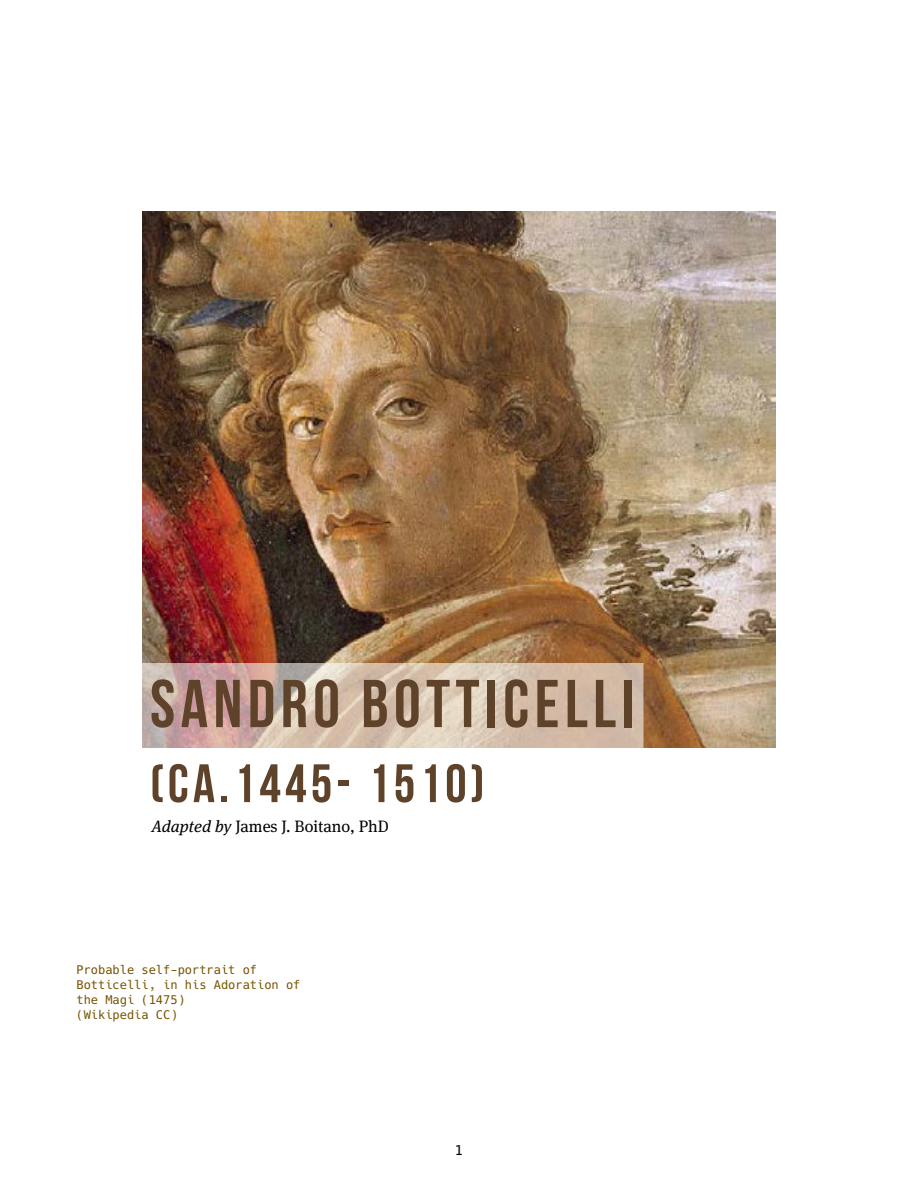
<style>
.page{position:relative;width:918px;height:1188px;background:#fff}
.page>*{position:absolute;margin:0;border:0;box-sizing:border-box;transform-origin:0 0}
.t1{font:67.5px "Bebas Neue";letter-spacing:.08em;color:#5e432a}
.t2{font:54px "Bebas Neue";letter-spacing:.08em;color:#5e432a}
.t3{font:16.5px "Meta Serif Pro";color:#000}
.t4{font:13.5px "Hack";color:#000}
.t5{font:12px/15px "Hack";color:#775300}
.s1{font-style:italic}
</style>
<div class="page">
<img style="left:142px;top:212px;width:634px;height:535px">
<svg style="left:142px;top:663px;width:502px;height:85px;background:#d3bbad"></svg>
<h1 class="t1" style="left:150px;top:667px;width:486px">SANDRO BOTTICELLI</h1>
<h2 class="t2" style="left:150px;top:754px;width:336px">(CA.1445- 1510)</h2>
<h3 class="t3" style="left:152px;top:814px;width:239px"><span class="s1">Adapted by</span> James J. Boitano, PhD</h3>
<p class="t5" style="left:77px;top:962px;width:225px">Probable self-portrait of<br>Botticelli, in his Adoration of the Magi (1475)<br>(Wikipedia CC)</p>
<p class="t4" style="left:455px;top:1142px;width:10px">1</p>
</div>
